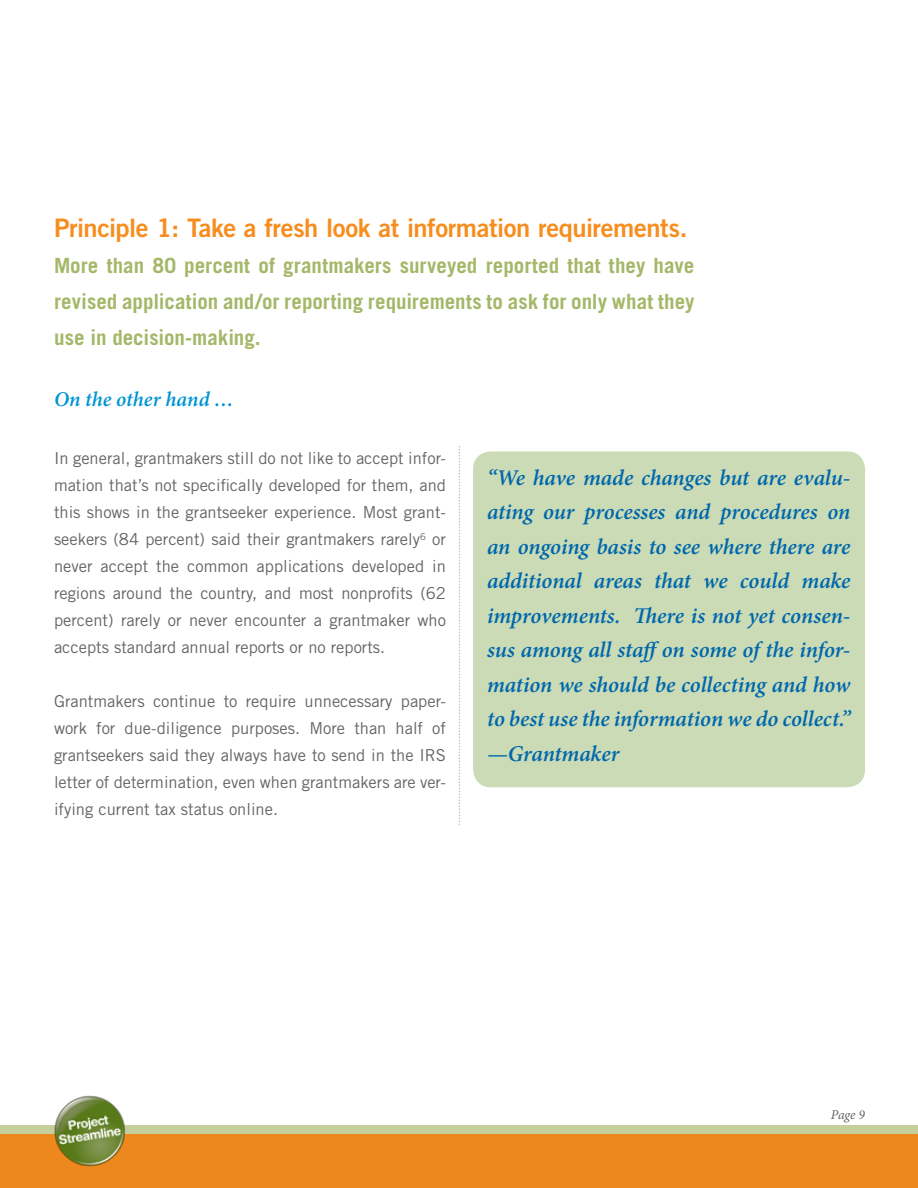
<style>
.page{position:relative;width:918px;height:1188px;background:#fff}
.page>*{position:absolute;margin:0;border:0;box-sizing:border-box;transform-origin:0 0}
.t1{font:25.5px "Trade Gothic Bold Two";letter-spacing:-.015em;color:#f78d1e}
.t2{font:italic 600 22.5px/34.5px "Minion Pro";letter-spacing:-.005em;color:#0067ac;text-align:justify}
.t3{font:700 21px/36px "Trade Gothic";color:#a5b768;text-align:justify}
.t4{font:italic 600 21px "Minion Pro";color:#0194d3}
.t5{font:16.5px/27px "Trade Gothic";color:#636466;text-align:justify}
.t6{font:italic 13.5px "Minion Pro";color:#636466}
</style>
<div class="page">
<div style="left:0;top:1134px;width:918px;height:54px;background:#ec881d"></div>
<div style="left:0;top:1125px;width:918px;height:9px;background:#c4cf9b"></div>
<img style="left:54px;top:1095px;width:71px;height:72px">
<svg style="left:459px;top:446px;width:1px;height:379px"></svg>
<div style="left:473px;top:451px;width:392px;height:336px;background:#cadbb5;border-radius:18px"></div>
<h1 class="t1" style="left:54px;top:212px;width:635px">Principle 1: Take a fresh look at information requirements.</h1>
<p class="t3" style="left:54px;top:247px;width:642px">More than 80 percent of grantmakers surveyed reported that they have revised application and/or reporting requirements to ask for only what they use in decision-making.</p>
<p class="t4" style="left:54px;top:385px;width:181px">On the other hand …</p>
<p class="t5" style="left:54px;top:445px;width:394px">In general, grantmakers still do not like to accept infor&shy;mation that’s not specifically developed for them, and this shows in the grantseeker experience. Most grant&shy;seekers (84 percent) said their grantmakers rarely<sup>6</sup> or never accept the common applications developed in regions around the country, and most nonprofits (62 percent) rarely or never encounter a grantmaker who accepts standard annual reports or no reports.</p>
<p class="t5" style="left:54px;top:688px;width:394px">Grantmakers continue to require unnecessary paper&shy;work for due-diligence purposes. More than half of grantseekers said they always have to send in the IRS letter of determination, even when grantmakers are ver&shy;ifying current tax status online.</p>
<p class="t2" style="left:487px;top:460px;width:365px">“We have made changes but are evalu&shy;ating our processes and procedures on an ongoing basis to see where there are additional areas that we could make improvements. There is not yet consen&shy;sus among all staff on some of the infor&shy;mation we should be collecting and how to best use the information we do collect.” —Grantmaker</p>
<p class="t6" style="left:831px;top:1105px;width:36px">Page 9</p>
</div>
